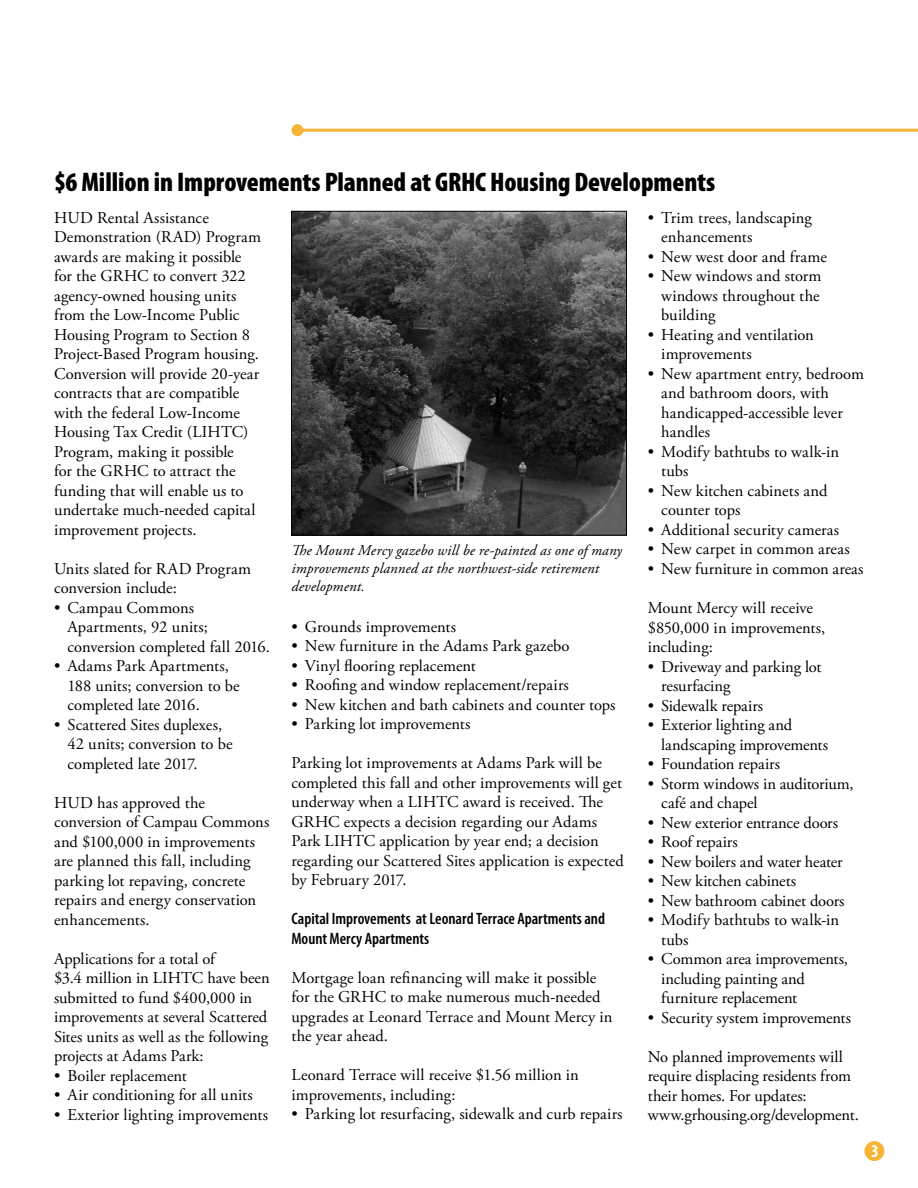
<style>
.page{position:relative;width:918px;height:1188px;background:#fff}
.page>*{position:absolute;margin:0;border:0;box-sizing:border-box;transform-origin:0 0}
.t1{font:900 condensed 27px "Myriad Pro";letter-spacing:-.005em;color:#000}
.t2{font:700 condensed 18px "Myriad Pro";color:#fff}
.t3{font:16.5px/19.5px "Adobe Garamond Pro";color:#000}
.t4{font:600 condensed 16.5px/19.5px "Myriad Pro";color:#000}
.t5{font:italic 15px/18px "Adobe Garamond Pro";letter-spacing:.005em;color:#000}
</style>
<div class="page">
<div style="left:864px;top:1141px;width:20px;height:20px;background:#f7b334;border-radius:50%"></div>
<hr style="left:298px;top:129px;width:620px;height:3px;background:#f7b334">
<div style="left:292px;top:124px;width:12px;height:12px;background:#f7b334;border-radius:50%"></div>
<img style="left:293px;top:213px;width:332px;height:321px">
<div style="left:291px;top:211px;width:336px;height:325px;border:1px solid #000"></div>
<h1 class="t1" style="left:54px;top:164px;width:663px">$6 Million in Improvements Planned at GRHC Housing Developments</h1>
<p class="t3" style="left:54px;top:208px;width:209px">HUD Rental Assistance<br>Demonstration (RAD) Program awards are making it possible for the GRHC to convert 322 agency-owned housing units from the Low-Income Public<br>Housing Program to Section 8<br>Project-Based Program housing.<br>Conversion will provide 20-year contracts that are compatible with the federal Low-Income<br>Housing Tax Credit (LIHTC)<br>Program, making it possible<br>for the GRHC to attract the funding that will enable us to undertake much-needed capital improvement projects.</p>
<p class="t3" style="left:54px;top:560px;width:199px">Units slated for RAD Program conversion include:</p>
<p class="t3" style="left:67px;top:599px;width:204px;text-indent:-13px">• Campau Commons<br>Apartments, 92 units; conversion completed fall 2016.</p>
<p class="t3" style="left:67px;top:657px;width:174px;text-indent:-13px">• Adams Park Apartments,<br>188 units; conversion to be completed late 2016.</p>
<p class="t3" style="left:67px;top:716px;width:167px;text-indent:-13px">• Scattered Sites duplexes,<br>42 units; conversion to be completed late 2017.</p>
<p class="t3" style="left:54px;top:794px;width:217px">HUD has approved the conversion of Campau Commons and $100,000 in improvements are planned this fall, including parking lot repaving, concrete repairs and energy conservation enhancements.</p>
<p class="t3" style="left:54px;top:950px;width:217px">Applications for a total of<br>$3.4 million in LIHTC have been submitted to fund $400,000 in improvements at several Scattered<br>Sites units as well as the following projects at Adams Park:</p>
<p class="t3" style="left:54px;top:1067px;width:134px">• Boiler replacement</p>
<p class="t3" style="left:54px;top:1086px;width:200px">• Air conditioning for all units</p>
<p class="t3" style="left:54px;top:1106px;width:216px">• Exterior lighting improvements</p>
<p class="t3" style="left:661px;top:209px;width:152px;text-indent:-13px">• Trim trees, landscaping enhancements</p>
<p class="t3" style="left:648px;top:248px;width:181px">• New west door and frame</p>
<p class="t3" style="left:661px;top:267px;width:162px;text-align:justify;text-indent:-13px">• New windows and storm windows throughout the building</p>
<p class="t3" style="left:661px;top:326px;width:154px;text-indent:-13px">• Heating and ventilation improvements</p>
<p class="t3" style="left:661px;top:365px;width:204px;text-indent:-13px">• New apartment entry, bedroom and bathroom doors, with handicapped-accessible lever handles</p>
<p class="t3" style="left:661px;top:443px;width:179px;text-indent:-13px">• Modify bathtubs to walk-in tubs</p>
<p class="t3" style="left:661px;top:482px;width:168px;text-indent:-13px">• New kitchen cabinets and counter tops</p>
<p class="t3" style="left:648px;top:521px;width:193px">• Additional security cameras</p>
<p class="t3" style="left:648px;top:540px;width:204px">• New carpet in common areas</p>
<p class="t3" style="left:648px;top:560px;width:217px">• New furniture in common areas</p>
<p class="t3" style="left:648px;top:599px;width:179px">Mount Mercy will receive $850,000 in improvements, including:</p>
<p class="t3" style="left:661px;top:657px;width:162px;text-indent:-13px">• Driveway and parking lot resurfacing</p>
<p class="t3" style="left:648px;top:696px;width:117px">• Sidewalk repairs</p>
<p class="t3" style="left:661px;top:716px;width:168px;text-indent:-13px">• Exterior lighting and landscaping improvements</p>
<p class="t3" style="left:648px;top:755px;width:134px">• Foundation repairs</p>
<p class="t3" style="left:661px;top:774px;width:194px;text-indent:-13px">• Storm windows in auditorium, café and chapel</p>
<p class="t3" style="left:648px;top:813px;width:192px">• New exterior entrance doors</p>
<p class="t3" style="left:648px;top:833px;width:91px">• Roof repairs</p>
<p class="t3" style="left:648px;top:852px;width:197px">• New boilers and water heater</p>
<p class="t3" style="left:648px;top:872px;width:150px">• New kitchen cabinets</p>
<p class="t3" style="left:648px;top:891px;width:198px">• New bathroom cabinet doors</p>
<p class="t3" style="left:661px;top:911px;width:179px;text-indent:-13px">• Modify bathtubs to walk-in tubs</p>
<p class="t3" style="left:661px;top:950px;width:188px;text-indent:-13px">• Common area improvements, including painting and furniture replacement</p>
<p class="t3" style="left:648px;top:1008px;width:205px">• Security system improvements</p>
<p class="t3" style="left:648px;top:1047px;width:213px">No planned improvements will require displacing residents from their homes. For updates: www.grhousing.org/development.</p>
<p class="t5" style="left:292px;top:542px;width:332px">The Mount Mercy gazebo will be re-painted as one of many improvements planned at the northwest-side retirement development.</p>
<p class="t3" style="left:292px;top:617px;width:166px">• Grounds improvements</p>
<p class="t3" style="left:292px;top:637px;width:279px">• New furniture in the Adams Park gazebo</p>
<p class="t3" style="left:292px;top:656px;width:186px">• Vinyl flooring replacement</p>
<p class="t3" style="left:292px;top:676px;width:279px">• Roofing and window replacement/repairs</p>
<p class="t3" style="left:292px;top:695px;width:326px">• New kitchen and bath cabinets and counter tops</p>
<p class="t3" style="left:292px;top:715px;width:181px">• Parking lot improvements</p>
<p class="t3" style="left:292px;top:754px;width:334px">Parking lot improvements at Adams Park will be completed this fall and other improvements will get underway when a LIHTC award is received. The GRHC expects a decision regarding our Adams Park LIHTC application by year end; a decision regarding our Scattered Sites application is expected by February 2017.</p>
<p class="t4" style="left:292px;top:909px;width:315px">Capital Improvements at Leonard Terrace Apartments and<br>Mount Mercy Apartments</p>
<p class="t3" style="left:292px;top:968px;width:323px">Mortgage loan refinancing will make it possible for the GRHC to make numerous much-needed upgrades at Leonard Terrace and Mount Mercy in the year ahead.</p>
<p class="t3" style="left:292px;top:1066px;width:289px">Leonard Terrace will receive $1.56 million in improvements, including:</p>
<p class="t3" style="left:292px;top:1105px;width:333px">• Parking lot resurfacing, sidewalk and curb repairs</p>
<p class="t2" style="left:871px;top:1140px;width:9px">3</p>
</div>
